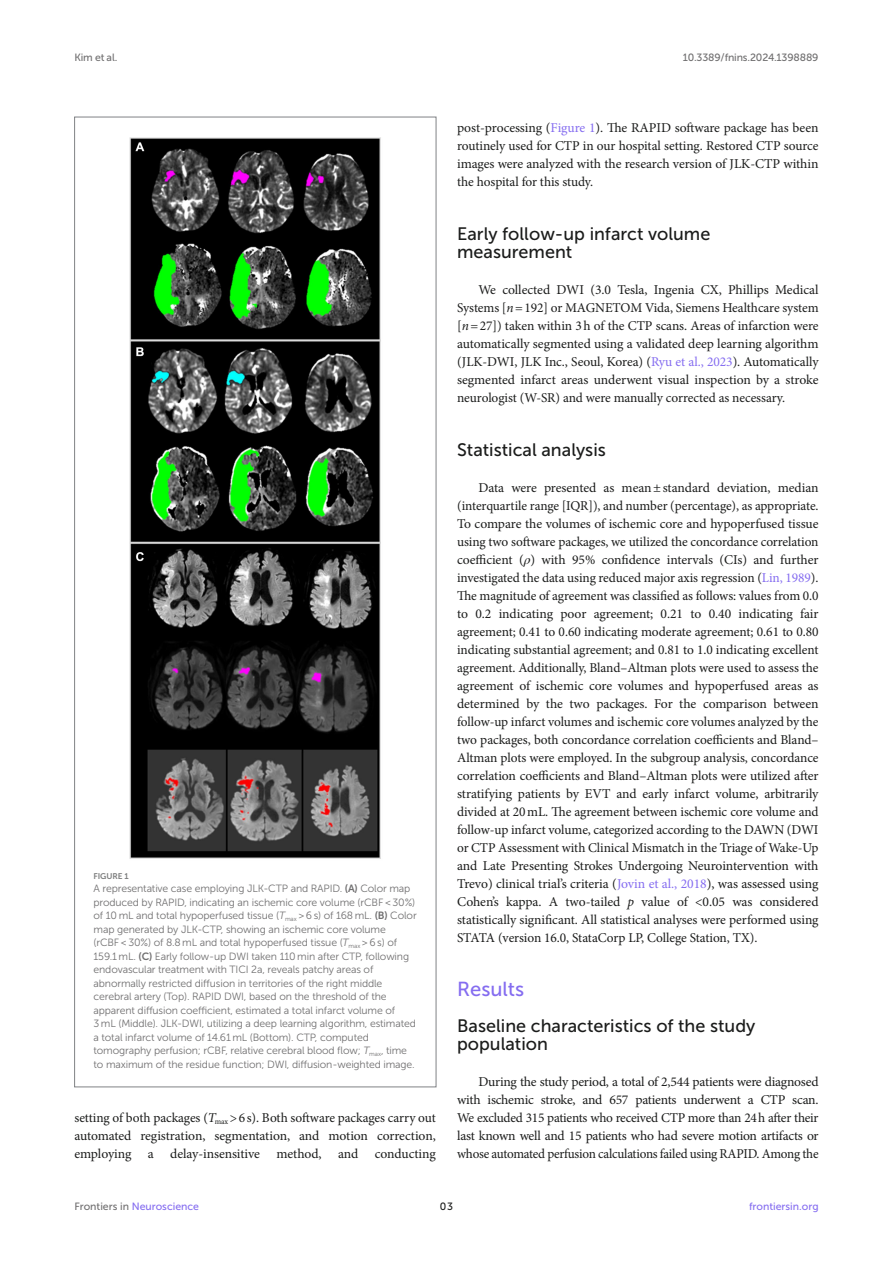
<style>
.page{position:relative;width:893px;height:1263px;background:#fff}
.page>*{position:absolute;margin:0;border:0;box-sizing:border-box;transform-origin:0 0}
.HEAD_1{font:20.25px "Museo Sans 500";color:#856df0}
.HEAD_2{font:18px/18px "Museo Sans 500";color:#1b1c1b}
.HEAD_2_after_HEAD_1{font:18px/18px "Museo Sans 500";color:#1b1c1b}
.TEXT_FLUSH{font:13.5px/18px "Minion Pro";letter-spacing:-.01em;color:#1b1c1b;text-align:justify}
.FIG_LEG{font:10.5px/13.5px "Museo Sans 300";letter-spacing:-.015em;color:#706f70}
.t1{font:10.5px "Museo Sans 500";color:#856df0}
.t2{font:10.5px "Museo Sans 500";letter-spacing:-.015em;color:#706f70}
.t3{font:10.5px "Museo Sans 500";color:#1b1c1b}
.FIG_HD{font:8.25px "Museo Sans 700";letter-spacing:-.01em;color:#7e7f7f}
.s1{font-family:"Museo Sans 700"}
.s2{font-style:italic}
.s3{color:#856df0}
.s4{font-family:"STIX General";font-style:italic}
.s5{color:#706f70}
</style>
<div class="page">
<img style="left:129px;top:137px;width:252px;height:722px">
<p class="t2" style="left:74px;top:51px;width:44px">Kim et al.</p>
<p class="t2" style="left:683px;top:51px;width:137px">10.3389/fnins.2024.1398889</p>
<p class="FIG_HD" style="left:94px;top:871px;width:37px">FIGURE 1</p>
<p class="FIG_LEG" style="left:94px;top:882px;width:325px">A representative case employing JLK-CTP and RAPID. <span class="s1">(A)</span> Color map produced by RAPID, indicating an ischemic core volume (rCBF &lt; 30%) of 10 mL and total hypoperfused tissue (<span class="s2">T</span><sub>max</sub> &gt; 6 s) of 168 mL. <span class="s1">(B)</span> Color map generated by JLK-CTP, showing an ischemic core volume<br>(rCBF &lt; 30%) of 8.8 mL and total hypoperfused tissue (<span class="s2">T</span><sub>max</sub> &gt; 6 s) of 159.1 mL. <span class="s1">(C)</span> Early follow-up DWI taken 110 min after CTP, following endovascular treatment with TICI 2a, reveals patchy areas of abnormally restricted diffusion in territories of the right middle cerebral artery (Top). RAPID DWI, based on the threshold of the apparent diffusion coefficient, estimated a total infarct volume of<br>3 mL (Middle). JLK-DWI, utilizing a deep learning algorithm, estimated a total infarct volume of 14.61 mL (Bottom). CTP, computed tomography perfusion; rCBF, relative cerebral blood flow; <span class="s2">T</span><sub>max</sub>, time to maximum of the residue function; DWI, diffusion-weighted image.</p>
<p class="TEXT_FLUSH" style="left:74px;top:1109px;width:363px">setting of both packages (<span class="s2">T</span><sub>max</sub> &gt;6s). Both software packages carry out automated registration, segmentation, and motion correction, employing a delay-insensitive method, and conducting</p>
<p class="TEXT_FLUSH" style="left:457px;top:119px;width:363px">post-processing (<span class="s3">Figure 1</span>). The RAPID software package has been routinely used for CTP in our hospital setting. Restored CTP source images were analyzed with the research version of JLK-CTP within the hospital for this study.</p>
<p class="HEAD_2" style="left:457px;top:225px;width:255px">Early follow-up infarct volume measurement</p>
<p class="TEXT_FLUSH" style="left:457px;top:281px;width:363px;text-indent:21px">We collected DWI (3.0 Tesla, Ingenia CX, Phillips Medical Systems [<span class="s2">n</span>=192] or MAGNETOM Vida, Siemens Healthcare system [<span class="s2">n</span>=27]) taken within 3h of the CTP scans. Areas of infarction were automatically segmented using a validated deep learning algorithm (JLK-DWI, JLK Inc., Seoul, Korea) (<span class="s3">Ryu et al., 2023</span>). Automatically segmented infarct areas underwent visual inspection by a stroke neurologist (W-SR) and were manually corrected as necessary.</p>
<p class="HEAD_2" style="left:457px;top:441px;width:150px">Statistical analysis</p>
<p class="TEXT_FLUSH" style="left:457px;top:479px;width:363px;text-indent:21px">Data were presented as mean±standard deviation, median (interquartile range [IQR]), and number (percentage), as appropriate.<br>To compare the volumes of ischemic core and hypoperfused tissue using two software packages, we utilized the concordance correlation coefficient (<span class="s4">ρ</span>) with 95% confidence intervals (CIs) and further investigated the data using reduced major axis regression (<span class="s3">Lin, 1989</span>).<br>The magnitude of agreement was classified as follows: values from 0.0 to 0.2 indicating poor agreement; 0.21 to 0.40 indicating fair agreement; 0.41 to 0.60 indicating moderate agreement; 0.61 to 0.80 indicating substantial agreement; and 0.81 to 1.0 indicating excellent agreement. Additionally, Bland–Altman plots were used to assess the agreement of ischemic core volumes and hypoperfused areas as determined by the two packages. For the comparison between follow-up infarct volumes and ischemic core volumes analyzed by the two packages, both concordance correlation coefficients and Bland– Altman plots were employed. In the subgroup analysis, concordance correlation coefficients and Bland–Altman plots were utilized after stratifying patients by EVT and early infarct volume, arbitrarily divided at 20mL. The agreement between ischemic core volume and follow-up infarct volume, categorized according to the DAWN (DWI or CTP Assessment with Clinical Mismatch in the Triage of Wake-Up and Late Presenting Strokes Undergoing Neurointervention with Trevo) clinical trial’s criteria (<span class="s3">Jovin et al., 2018</span>), was assessed using Cohen’s kappa. A two-tailed <span class="s2">p</span> value of &lt;0.05 was considered statistically significant. All statistical analyses were performed using STATA (version 16.0, StataCorp LP, College Station, TX).</p>
<p class="HEAD_1" style="left:457px;top:978px;width:69px">Results</p>
<p class="HEAD_2_after_HEAD_1" style="left:457px;top:1017px;width:300px">Baseline characteristics of the study population</p>
<p class="TEXT_FLUSH" style="left:457px;top:1073px;width:363px;text-indent:21px">During the study period, a total of 2,544 patients were diagnosed with ischemic stroke, and 657 patients underwent a CTP scan.<br>We excluded 315 patients who received CTP more than 24h after their last known well and 15 patients who had severe motion artifacts or whose automated perfusion calculations failed using RAPID. Among the</p>
<p class="t1" style="left:74px;top:1200px;width:126px"><span class="s5">Frontiers in</span> Neuroscience</p>
<p class="t3" style="left:440px;top:1200px;width:15px">03</p>
<p class="t1" style="left:749px;top:1200px;width:71px">frontiersin.org</p>
</div>
